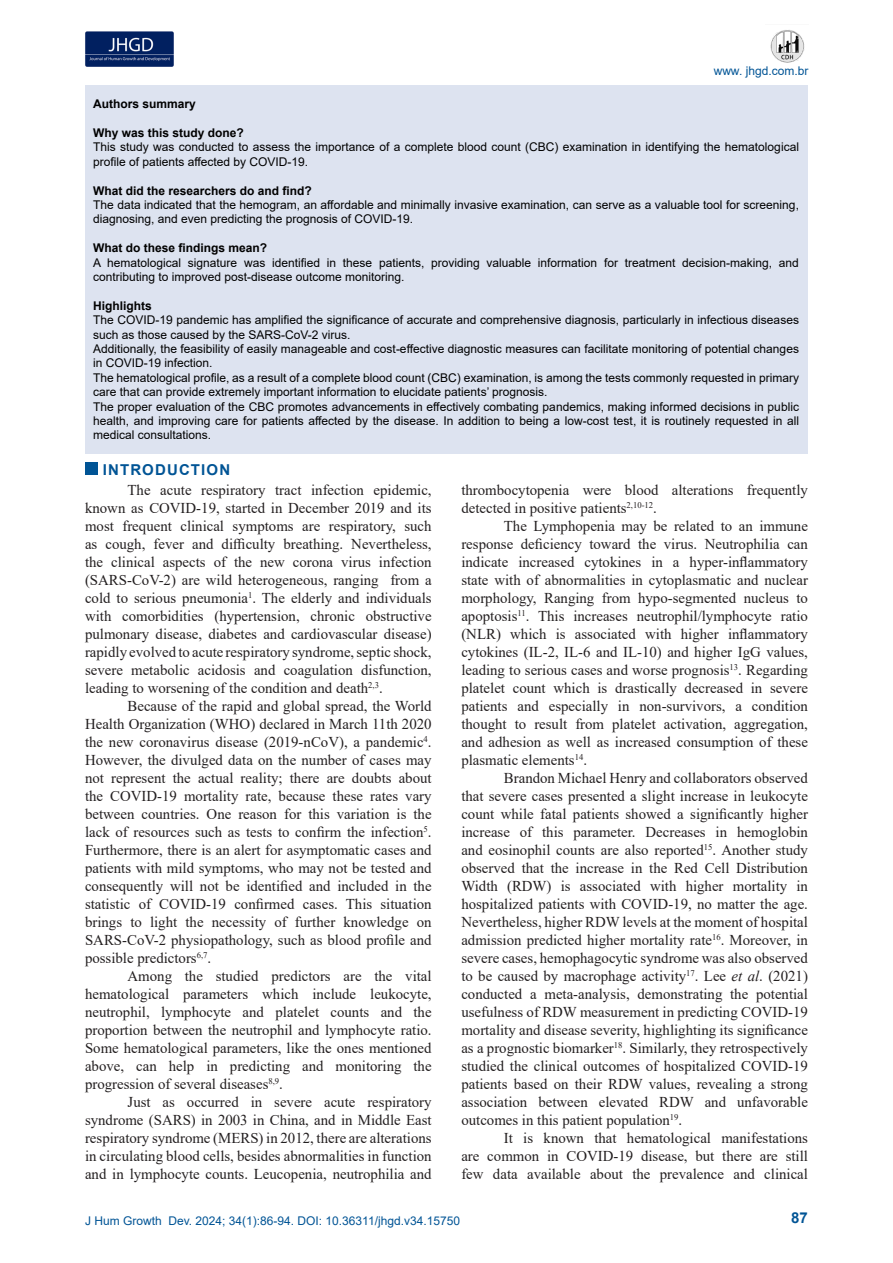
<style>
.page{position:relative;width:893px;height:1263px;background:#fff}
.page>*{position:absolute;margin:0;border:0;box-sizing:border-box;transform-origin:0 0}
.t1{font:15px/18px "Times New Roman";color:#231f20;text-align:justify}
.t2{font:700 15px "Arial";letter-spacing:.075em;color:#005495}
.t3{font:12px/14.4px "Arial";color:#000}
.t4{font:700 12px "Arial";color:#000}
.t5{font:12px "Arial";color:#005495}
.s1{font-style:italic}
</style>
<div class="page">
<img style="left:85px;top:31px;width:89px;height:36px">
<img style="left:770px;top:30px;width:35px;height:33px">
<div style="left:85px;top:463px;width:12px;height:12px;background:#005495"></div>
<div style="left:85px;top:85px;width:722px;height:369px;background:#dde3f0"></div>
<p class="t5" style="left:714px;top:63px;width:96px">www. jhgd.com.br</p>
<p class="t4" style="left:93px;top:96px;width:104px">Authors summary</p>
<p class="t4" style="left:93px;top:124px;width:152px">Why was this study done?</p>
<p class="t3" style="left:93px;top:140px;width:707px">This study was conducted to assess the importance of a complete blood count (CBC) examination in identifying the hematological profile of patients affected by COVID-19.</p>
<p class="t4" style="left:93px;top:182px;width:220px">What did the researchers do and find?</p>
<p class="t3" style="left:93px;top:197px;width:707px">The data indicated that the hemogram, an affordable and minimally invasive examination, can serve as a valuable tool for screening, diagnosing, and even predicting the prognosis of COVID-19.</p>
<p class="t4" style="left:93px;top:240px;width:176px">What do these findings mean?</p>
<p class="t3" style="left:93px;top:255px;width:707px">A hematological signature was identified in these patients, providing valuable information for treatment decision-making, and contributing to improved post-disease outcome monitoring.</p>
<p class="t4" style="left:93px;top:297px;width:60px">Highlights</p>
<p class="t3" style="left:93px;top:313px;width:707px">The COVID-19 pandemic has amplified the significance of accurate and comprehensive diagnosis, particularly in infectious diseases such as those caused by the SARS-CoV-2 virus.</p>
<p class="t3" style="left:93px;top:341px;width:707px">Additionally, the feasibility of easily manageable and cost-effective diagnostic measures can facilitate monitoring of potential changes in COVID-19 infection.</p>
<p class="t3" style="left:93px;top:370px;width:707px">The hematological profile, as a result of a complete blood count (CBC) examination, is among the tests commonly requested in primary care that can provide extremely important information to elucidate patients’ prognosis.</p>
<p class="t3" style="left:93px;top:399px;width:707px;text-align:justify">The proper evaluation of the CBC promotes advancements in effectively combating pandemics, making informed decisions in public health, and improving care for patients affected by the disease. In addition to being a low-cost test, it is routinely requested in all medical consultations.</p>
<p class="t2" style="left:103px;top:459px;width:129px">INTRODUCTION</p>
<p class="t1" style="left:85px;top:480px;width:348px;text-indent:43px">The acute respiratory tract infection epidemic, known as COVID-19, started in December 2019 and its most frequent clinical symptoms are respiratory, such as cough, fever and difficulty breathing. Nevertheless, the clinical aspects of the new corona virus infection (SARS-CoV-2) are wild heterogeneous, ranging from a cold to serious pneumonia<sup>1</sup>. The elderly and individuals with comorbidities (hypertension, chronic obstructive pulmonary disease, diabetes and cardiovascular disease) rapidly evolved to acute respiratory syndrome, septic shock, severe metabolic acidosis and coagulation disfunction, leading to worsening of the condition and death<sup>2,3</sup>.</p>
<p class="t1" style="left:85px;top:696px;width:348px;text-indent:43px">Because of the rapid and global spread, the World Health Organization (WHO) declared in March 11th 2020 the new coronavirus disease (2019-nCoV), a pandemic<sup>4</sup>.<br>However, the divulged data on the number of cases may not represent the actual reality; there are doubts about the COVID-19 mortality rate, because these rates vary between countries. One reason for this variation is the lack of resources such as tests to confirm the infection<sup>5</sup>.<br>Furthermore, there is an alert for asymptomatic cases and patients with mild symptoms, who may not be tested and consequently will not be identified and included in the statistic of COVID-19 confirmed cases. This situation brings to light the necessity of further knowledge on SARS-CoV-2 physiopathology, such as blood profile and possible predictors<sup>6,7</sup>.</p>
<p class="t1" style="left:85px;top:966px;width:348px;text-indent:43px">Among the studied predictors are the vital hematological parameters which include leukocyte, neutrophil, lymphocyte and platelet counts and the proportion between the neutrophil and lymphocyte ratio.<br>Some hematological parameters, like the ones mentioned above, can help in predicting and monitoring the progression of several diseases<sup>8,9</sup>.</p>
<p class="t1" style="left:85px;top:1092px;width:348px;text-indent:43px">Just as occurred in severe acute respiratory syndrome (SARS) in 2003 in China, and in Middle East respiratory syndrome (MERS) in 2012, there are alterations in circulating blood cells, besides abnormalities in function and in lymphocyte counts. Leucopenia, neutrophilia and</p>
<p class="t1" style="left:461px;top:480px;width:348px">thrombocytopenia were blood alterations frequently detected in positive patients<sup>2,10-12</sup>.</p>
<p class="t1" style="left:461px;top:516px;width:348px;text-indent:43px">The Lymphopenia may be related to an immune response deficiency toward the virus. Neutrophilia can indicate increased cytokines in a hyper-inflammatory state with of abnormalities in cytoplasmatic and nuclear morphology, Ranging from hypo-segmented nucleus to apoptosis<sup>11</sup>. This increases neutrophil/lymphocyte ratio (NLR) which is associated with higher inflammatory cytokines (IL-2, IL-6 and IL-10) and higher IgG values, leading to serious cases and worse prognosis<sup>13</sup>. Regarding platelet count which is drastically decreased in severe patients and especially in non-survivors, a condition thought to result from platelet activation, aggregation, and adhesion as well as increased consumption of these plasmatic elements<sup>14</sup>.</p>
<p class="t1" style="left:461px;top:768px;width:348px;text-indent:43px">Brandon Michael Henry and collaborators observed that severe cases presented a slight increase in leukocyte count while fatal patients showed a significantly higher increase of this parameter. Decreases in hemoglobin and eosinophil counts are also reported<sup>15</sup>. Another study observed that the increase in the Red Cell Distribution Width (RDW) is associated with higher mortality in hospitalized patients with COVID-19, no matter the age.<br>Nevertheless, higher RDW levels at the moment of hospital admission predicted higher mortality rate<sup>16</sup>. Moreover, in severe cases, hemophagocytic syndrome was also observed to be caused by macrophage activity<sup>17</sup>. Lee <span class="s1">et al</span>. (2021) conducted a meta-analysis, demonstrating the potential usefulness of RDW measurement in predicting COVID-19 mortality and disease severity, highlighting its significance as a prognostic biomarker<sup>18</sup>. Similarly, they retrospectively studied the clinical outcomes of hospitalized COVID-19 patients based on their RDW values, revealing a strong association between elevated RDW and unfavorable outcomes in this patient population<sup>19</sup>.</p>
<p class="t1" style="left:461px;top:1128px;width:348px;text-indent:43px">It is known that hematological manifestations are common in COVID-19 disease, but there are still few data available about the prevalence and clinical</p>
<p class="t5" style="left:85px;top:1212px;width:377px">J Hum Growth Dev. 2024; 34(1):86-94. DOI: 10.36311/jhgd.v34.15750</p>
<p class="t2" style="left:791px;top:1207px;width:18px">87</p>
</div>
